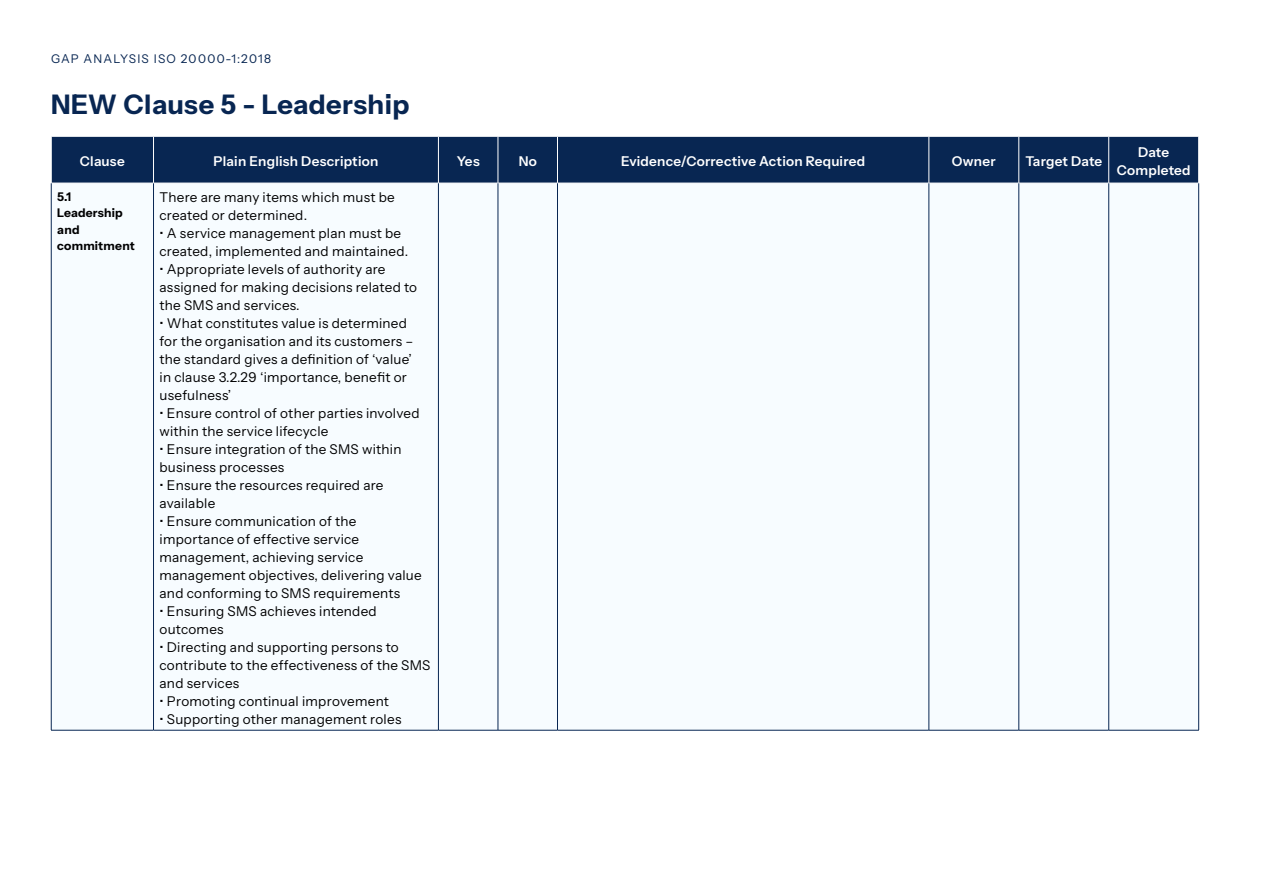
<style>
.page{position:relative;width:1263px;height:893px;background:#fff}
.page>*{position:absolute;margin:0;border:0;box-sizing:border-box;transform-origin:0 0}
.t1{font:700 27px "Instrument Sans";letter-spacing:.015em;color:#082652}
.t2{font:13.5px/18px "Instrument Sans";letter-spacing:.02em;color:#000}
.t3{font:600 13.5px/18px "Instrument Sans";letter-spacing:.02em;color:#fff;text-align:center}
.t4{font:13.5px/18px "Instrument Sans";letter-spacing:.02em;color:#000}
.t5{font:12px "Instrument Sans";letter-spacing:.1em;color:#082652}
.t6{font:700 12px/16.5px "Instrument Sans";letter-spacing:.02em;color:#000}
</style>
<div class="page">
<div style="left:52px;top:148px;width:1147px;height:583px;background:#f7fcff"></div>
<div style="left:52px;top:137px;width:1146px;height:46px;background:#082652"></div>
<hr style="left:153px;top:137px;width:1px;height:46px;background:#fff">
<hr style="left:438px;top:137px;width:1px;height:46px;background:#fff">
<hr style="left:498px;top:137px;width:1px;height:46px;background:#fff">
<hr style="left:557px;top:137px;width:1px;height:46px;background:#fff">
<hr style="left:929px;top:137px;width:1px;height:46px;background:#fff">
<hr style="left:1018px;top:137px;width:1px;height:46px;background:#fff">
<hr style="left:1108px;top:137px;width:1px;height:46px;background:#fff">
<hr style="left:1198px;top:137px;width:1px;height:46px;background:#fff">
<hr style="left:51px;top:183px;width:102px;height:1px;background:#fff">
<hr style="left:153px;top:183px;width:285px;height:1px;background:#fff">
<hr style="left:438px;top:183px;width:60px;height:1px;background:#fff">
<hr style="left:498px;top:183px;width:59px;height:1px;background:#fff">
<hr style="left:557px;top:183px;width:372px;height:1px;background:#fff">
<hr style="left:929px;top:183px;width:90px;height:1px;background:#fff">
<hr style="left:1019px;top:183px;width:90px;height:1px;background:#fff">
<hr style="left:1109px;top:183px;width:90px;height:1px;background:#fff">
<hr style="left:51px;top:183px;width:1px;height:547px;background:#082652">
<hr style="left:51px;top:730px;width:102px;height:1px;background:#082652">
<hr style="left:153px;top:183px;width:1px;height:547px;background:#082652">
<hr style="left:153px;top:730px;width:285px;height:1px;background:#082652">
<hr style="left:438px;top:183px;width:1px;height:547px;background:#082652">
<hr style="left:438px;top:730px;width:60px;height:1px;background:#082652">
<hr style="left:498px;top:183px;width:1px;height:547px;background:#082652">
<hr style="left:498px;top:730px;width:59px;height:1px;background:#082652">
<hr style="left:557px;top:183px;width:1px;height:547px;background:#082652">
<hr style="left:557px;top:730px;width:372px;height:1px;background:#082652">
<hr style="left:929px;top:183px;width:1px;height:547px;background:#082652">
<hr style="left:929px;top:730px;width:90px;height:1px;background:#082652">
<hr style="left:1018px;top:183px;width:1px;height:547px;background:#082652">
<hr style="left:1108px;top:183px;width:1px;height:547px;background:#082652">
<hr style="left:1198px;top:183px;width:1px;height:547px;background:#082652">
<hr style="left:1019px;top:730px;width:90px;height:1px;background:#082652">
<hr style="left:1109px;top:730px;width:90px;height:1px;background:#082652">
<p class="t5" style="left:51px;top:51px;width:222px">GAP ANALYSIS ISO 20000-1:2018</p>
<h1 class="t1" style="left:51px;top:88px;width:360px">NEW Clause 5 - Leadership</h1>
<p class="t3" style="left:80px;top:153px;width:46px">Clause</p>
<p class="t3" style="left:214px;top:153px;width:166px">Plain English Description</p>
<p class="t3" style="left:457px;top:153px;width:24px">Yes</p>
<p class="t3" style="left:519px;top:153px;width:20px">No</p>
<p class="t3" style="left:621px;top:153px;width:245px">Evidence/Corrective Action Required</p>
<p class="t3" style="left:952px;top:153px;width:45px">Owner</p>
<p class="t3" style="left:1025px;top:153px;width:78px">Target Date</p>
<p class="t3" style="left:1117px;top:144px;width:75px">Date<br>Completed</p>
<p class="t6" style="left:57px;top:189px;width:79px">5.1<br>Leadership and commitment</p>
<p class="t2" style="left:159px;top:188px;width:237px">There are many items which must be created or determined.</p>
<p class="t2" style="left:159px;top:224px;width:250px">• A service management plan must be created, implemented and maintained.</p>
<p class="t2" style="left:159px;top:260px;width:259px">• Appropriate levels of authority are assigned for making decisions related to the SMS and services.</p>
<p class="t2" style="left:159px;top:314px;width:255px">• What constitutes value is determined for the organisation and its customers –</p>
<p class="t4" style="left:159px;top:350px;width:254px">the standard gives a definition of ‘value’ in clause 3.2.29 ‘importance, benefit or</p>
<p class="t2" style="left:159px;top:386px;width:73px">usefulness’</p>
<p class="t2" style="left:159px;top:404px;width:262px">• Ensure control of other parties involved within the service lifecycle</p>
<p class="t2" style="left:159px;top:440px;width:243px">• Ensure integration of the SMS within business processes</p>
<p class="t2" style="left:159px;top:476px;width:226px">• Ensure the resources required are available</p>
<p class="t2" style="left:159px;top:512px;width:264px">• Ensure communication of the importance of effective service management, achieving service management objectives, delivering value and conforming to SMS requirements</p>
<p class="t2" style="left:159px;top:602px;width:219px">• Ensuring SMS achieves intended outcomes</p>
<p class="t2" style="left:159px;top:638px;width:272px">• Directing and supporting persons to contribute to the effectiveness of the SMS and services</p>
<p class="t2" style="left:159px;top:692px;width:231px">• Promoting continual improvement</p>
<p class="t2" style="left:159px;top:710px;width:243px">• Supporting other management roles</p>
</div>
